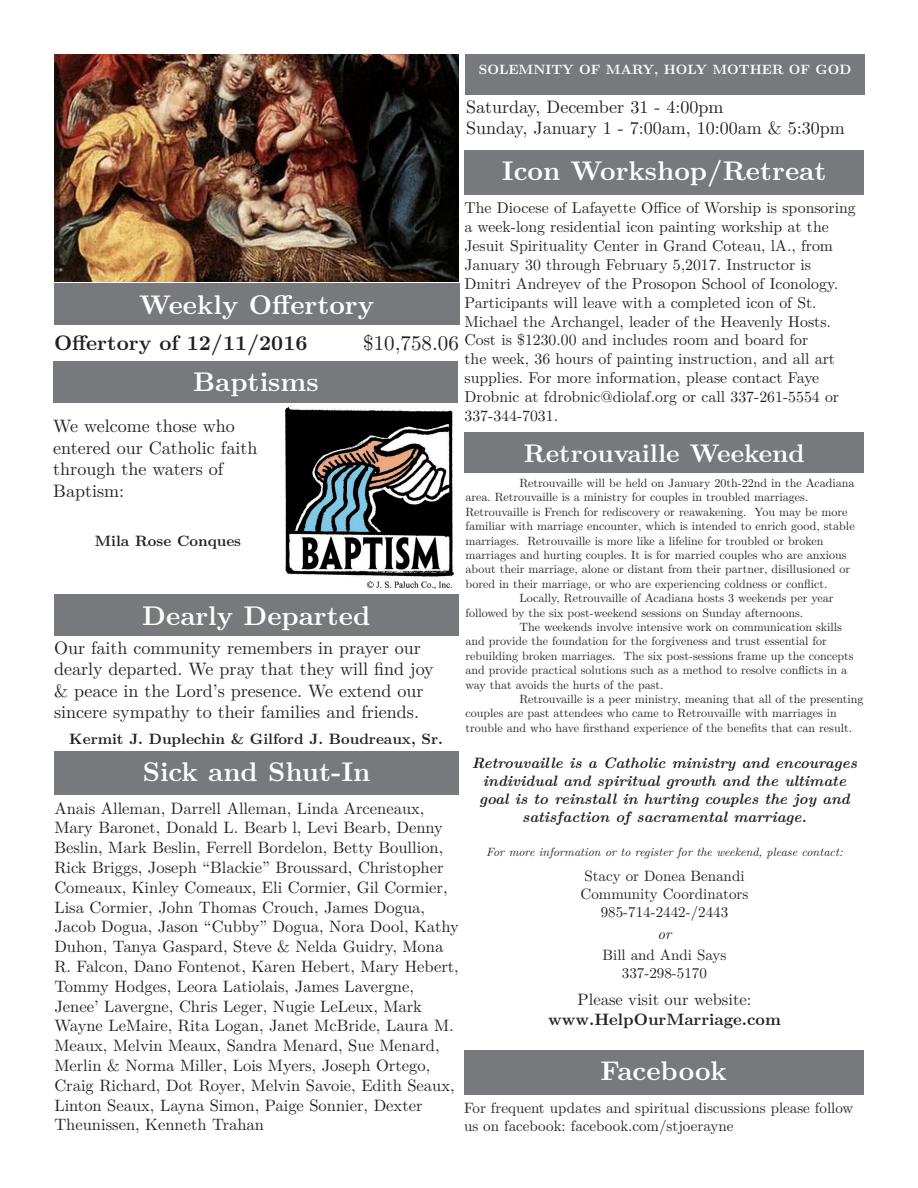
<style>
.page{position:relative;width:918px;height:1188px;background:#fff}
.page>*{position:absolute;margin:0;border:0;box-sizing:border-box;transform-origin:0 0}
.t1{font:700 27px "LM Roman 10";color:#fff}
.t2{font:700 25.5px "LM Roman 10";color:#fff}
.t3{font:700 21px "LM Roman 10";color:#231f20}
.t4{font:21px "LM Roman 10";color:#231f20}
.t5{font:18px/21.6px "LM Roman 10";color:#231f20}
.t6{font:16.5px/19.8px "LM Roman 10";color:#231f20}
.t7{font:700 16.5px "LM Roman 10";color:#231f20}
.t8{font:15.75px/18.9px "LM Roman 10";color:#231f20}
.t9{font:15px/18px "LM Roman 10";color:#231f20;text-align:center}
.t10{font:italic 700 15px/18px "LM Roman 10";color:#231f20;text-align:center}
.t11{font:700 15px "LM Roman 10";color:#231f20}
.t12{font:italic 15px "LM Roman 10";color:#231f20}
.t13{font:700 13.5px "LM Roman 10";color:#fff}
.t14{font:12px "LM Roman 10";color:#231f20}
.t15{font:italic 12px "LM Roman 10";color:#231f20}
</style>
<div class="page">
<img style="left:284px;top:405px;width:170px;height:185px">
<div style="left:464px;top:1050px;width:399px;height:45px;background:#77797c"></div>
<div style="left:465px;top:432px;width:399px;height:40px;background:#77797c"></div>
<div style="left:54px;top:751px;width:405px;height:44px;background:#77797c"></div>
<div style="left:54px;top:594px;width:405px;height:41px;background:#77797c"></div>
<div style="left:465px;top:54px;width:400px;height:40px;background:#77797c"></div>
<div style="left:54px;top:284px;width:405px;height:41px;background:#77797c"></div>
<div style="left:54px;top:361px;width:404px;height:41px;background:#77797c"></div>
<div style="left:465px;top:150px;width:399px;height:45px;background:#77797c"></div>
<img style="left:54px;top:54px;width:404px;height:227px">
<p class="t13" style="left:479px;top:59px;width:374px">SOLEMNITY OF MARY, HOLY MOTHER OF GOD</p>
<h3 class="t5" style="left:466px;top:94px;width:380px">Saturday, December 31 - 4:00pm<br>Sunday, January 1 - 7:00am, 10:00am &amp; 5:30pm</h3>
<h1 class="t1" style="left:502px;top:149px;width:326px">Icon Workshop/Retreat</h1>
<p class="t8" style="left:465px;top:197px;width:393px">The Diocese of Lafayette Office of Worship is sponsoring a week-long residential icon painting workship at the Jesuit Spirituality Center in Grand Coteau, lA., from January 30 through February 5,2017. Instructor is Dmitri Andreyev of the Prosopon School of Iconology.<br>Participants will leave with a completed icon of St.<br>Michael the Archangel, leader of the Heavenly Hosts.<br>Cost is $1230.00 and includes room and board for<br>the week, 36 hours of painting instruction, and all art supplies. For more information, please contact Faye Drobnic at fdrobnic@diolaf.org or call 337-261-5554 or 337-344-7031.</p>
<h1 class="t1" style="left:139px;top:283px;width:236px">Weekly Offertory</h1>
<h3 class="t3" style="left:54px;top:326px;width:255px">Offertory of 12/11/2016</h3>
<h3 class="t4" style="left:363px;top:326px;width:97px">$10,758.06</h3>
<h1 class="t1" style="left:193px;top:361px;width:127px">Baptisms</h1>
<h3 class="t5" style="left:53px;top:414px;width:206px">We welcome those who entered our Catholic faith through the waters of<br>Baptism:</h3>
<p class="t11" style="left:95px;top:529px;width:148px">Mila Rose Conques</p>
<h2 class="t2" style="left:524px;top:433px;width:283px">Retrouvaille Weekend</h2>
<p class="t14" style="left:519px;top:473px;width:337px">Retrouvaille will be held on January 20th-22nd in the Acadiana</p>
<p class="t14" style="left:465px;top:488px;width:345px">area. Retrouvaille is a ministry for couples in troubled marriages.</p>
<p class="t14" style="left:465px;top:502px;width:384px">Retrouvaille is French for rediscovery or reawakening. You may be more</p>
<p class="t14" style="left:465px;top:517px;width:391px">familiar with marriage encounter, which is intended to enrich good, stable</p>
<p class="t14" style="left:465px;top:531px;width:360px">marriages. Retrouvaille is more like a lifeline for troubled or broken</p>
<p class="t14" style="left:465px;top:545px;width:383px">marriages and hurting couples. It is for married couples who are anxious</p>
<p class="t14" style="left:465px;top:560px;width:386px">about their marriage, alone or distant from their partner, disillusioned or</p>
<p class="t14" style="left:465px;top:574px;width:364px">bored in their marriage, or who are experiencing coldness or conflict.</p>
<p class="t14" style="left:519px;top:589px;width:316px">Locally, Retrouvaille of Acadiana hosts 3 weekends per year</p>
<p class="t14" style="left:465px;top:603px;width:339px">followed by the six post-weekend sessions on Sunday afternoons.</p>
<p class="t14" style="left:519px;top:617px;width:324px">The weekends involve intensive work on communication skills</p>
<p class="t14" style="left:465px;top:632px;width:363px">and provide the foundation for the forgiveness and trust essential for</p>
<p class="t14" style="left:465px;top:646px;width:390px">rebuilding broken marriages. The six post-sessions frame up the concepts</p>
<p class="t14" style="left:465px;top:661px;width:383px">and provide practical solutions such as a method to resolve conflicts in a</p>
<p class="t14" style="left:465px;top:675px;width:200px">way that avoids the hurts of the past.</p>
<p class="t14" style="left:519px;top:689px;width:346px">Retrouvaille is a peer ministry, meaning that all of the presenting</p>
<p class="t14" style="left:465px;top:704px;width:373px">couples are past attendees who came to Retrouvaille with marriages in</p>
<p class="t14" style="left:465px;top:718px;width:388px">trouble and who have firsthand experience of the benefits that can result.</p>
<p class="t10" style="left:472px;top:752px;width:387px">Retrouvaille is a Catholic ministry and encourages individual and spiritual growth and the ultimate goal is to reinstall in hurting couples the joy and satisfaction of sacramental marriage.</p>
<p class="t15" style="left:486px;top:842px;width:358px">For more information or to register for the weekend, please contact:</p>
<p class="t9" style="left:581px;top:866px;width:169px">Stacy or Donea Benandi<br>Community Coordinators<br>985-714-2442-/2443</p>
<p class="t12" style="left:657px;top:922px;width:15px">or</p>
<p class="t9" style="left:603px;top:945px;width:125px">Bill and Andi Says<br>337-298-5170</p>
<h3 class="t6" style="left:578px;top:989px;width:175px">Please visit our website:</h3>
<h3 class="t7" style="left:548px;top:1006px;width:234px">www.HelpOurMarriage.com</h3>
<h1 class="t1" style="left:142px;top:594px;width:230px">Dearly Departed</h1>
<h3 class="t5" style="left:54px;top:635px;width:381px">Our faith community remembers in prayer our dearly departed. We pray that they will find joy &amp; peace in the Lord’s presence. We extend our sincere sympathy to their families and friends.</h3>
<p class="t11" style="left:69px;top:727px;width:375px">Kermit J. Duplechin &amp; Gilford J. Boudreaux, Sr.</p>
<h1 class="t1" style="left:143px;top:751px;width:229px">Sick and Shut-In</h1>
<p class="t6" style="left:54px;top:797px;width:406px">Anais Alleman, Darrell Alleman, Linda Arceneaux, Mary Baronet, Donald L. Bearb l, Levi Bearb, Denny Beslin, Mark Beslin, Ferrell Bordelon, Betty Boullion, Rick Briggs, Joseph “Blackie” Broussard, Christopher Comeaux, Kinley Comeaux, Eli Cormier, Gil Cormier, Lisa Cormier, John Thomas Crouch, James Dogua, Jacob Dogua, Jason “Cubby” Dogua, Nora Dool, Kathy Duhon, Tanya Gaspard, Steve &amp; Nelda Guidry, Mona R. Falcon, Dano Fontenot, Karen Hebert, Mary Hebert, Tommy Hodges, Leora Latiolais, James Lavergne, Jenee’ Lavergne, Chris Leger, Nugie LeLeux, Mark Wayne LeMaire, Rita Logan, Janet McBride, Laura M.<br>Meaux, Melvin Meaux, Sandra Menard, Sue Menard, Merlin &amp; Norma Miller, Lois Myers, Joseph Ortego, Craig Richard, Dot Royer, Melvin Savoie, Edith Seaux, Linton Seaux, Layna Simon, Paige Sonnier, Dexter Theunissen, Kenneth Trahan</p>
<h1 class="t1" style="left:601px;top:1050px;width:128px">Facebook</h1>
<p class="t9" style="left:464px;top:1097px;width:391px;text-align:left">For frequent updates and spiritual discussions please follow us on facebook: facebook.com/stjoerayne</p>
</div>
